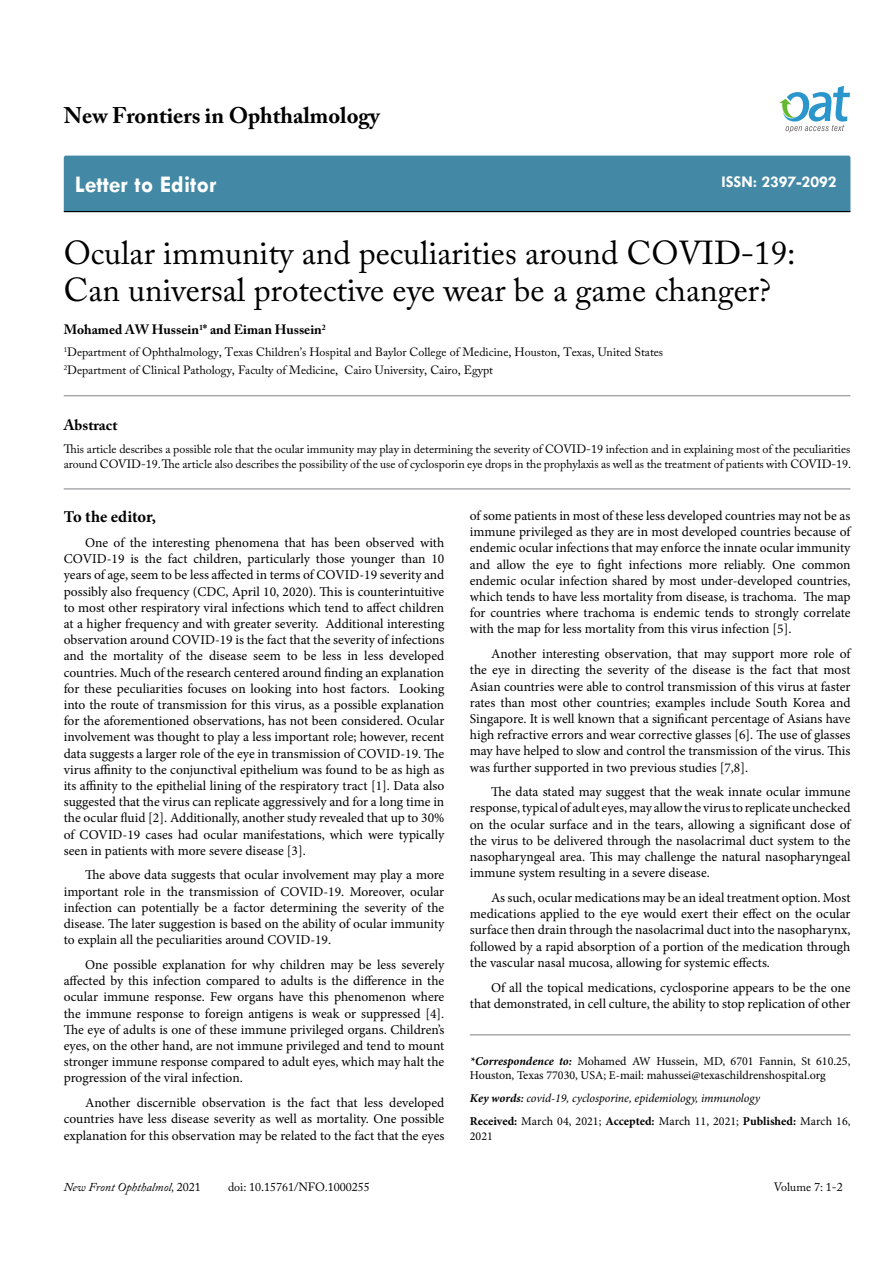
<style>
.page{position:relative;width:893px;height:1263px;background:#fff}
.page>*{position:absolute;margin:0;border:0;box-sizing:border-box;transform-origin:0 0}
.t1{font:33px/37.5px "Adobe Caslon Pro";color:#000}
.t2{font:700 24px "Tw Cen";color:#fff}
.t3{font:700 22.5px "Adobe Caslon Pro";color:#000}
.t4{font:700 16.5px "Tw Cen";color:#fff}
.t5{font:700 16.5px "Minion Pro";letter-spacing:-.01em;color:#000}
.t6{font:700 15px "Adobe Caslon Pro";color:#000}
.t7{font:13.5px/16.2px "Minion Pro";color:#000;text-align:justify}
.t8{font:700 13.5px "Adobe Caslon Pro";color:#000}
.t9{font:12px/18px "Adobe Caslon Pro";color:#000}
.t10{font:12px/14.4px "Minion Pro";color:#000}
.t11{font:italic 12px/23px "Minion Pro";letter-spacing:-.005em;color:#000}
.t12{font:italic 12px "Adobe Caslon Pro";color:#000}
.s1{font-weight:700;font-style:italic}
.s2{font-weight:700}
.s3{font-weight:600}
.s4{font-weight:700;font-style:normal}
.s5{font-style:normal}
</style>
<div class="page">
<div style="left:64px;top:156px;width:786px;height:55px;background:#4389a5"></div>
<hr style="left:64px;top:211px;width:786px;height:1px;background:#000">
<svg style="left:779px;top:86px;width:71px;height:47px"></svg>
<hr style="left:64px;top:395px;width:786px;height:1px;background:#808285">
<hr style="left:64px;top:489px;width:786px;height:1px;background:#808285">
<hr style="left:470px;top:1034px;width:380px;height:1px;background:#808285">
<h3 class="t3" style="left:64px;top:102px;width:317px">New Frontiers in Ophthalmology</h3>
<h2 class="t2" style="left:75px;top:170px;width:143px">Letter to Editor</h2>
<p class="t4" style="left:721px;top:172px;width:117px">ISSN: 2397-2092</p>
<h1 class="t1" style="left:64px;top:233px;width:733px">Ocular immunity and peculiarities around COVID-19:<br>Can universal protective eye wear be a game changer?</h1>
<p class="t8" style="left:64px;top:322px;width:264px">Mohamed AW Hussein<sup>1</sup>* and Eiman Hussein<sup>2</sup></p>
<p class="t9" style="left:64px;top:343px;width:601px"><sup>1</sup>Department of Ophthalmology, Texas Children’s Hospital and Baylor College of Medicine, Houston, Texas, United States<br><sup>2</sup>Department of Clinical Pathology, Faculty of Medicine, Cairo University, Cairo, Egypt</p>
<p class="t6" style="left:64px;top:416px;width:55px">Abstract</p>
<p class="t9" style="left:64px;top:442px;width:789px;line-height:14.4px">This article describes a possible role that the ocular immunity may play in determining the severity of COVID-19 infection and in explaining most of the peculiarities around COVID-19. The article also describes the possibility of the use of cyclosporin eye drops in the prophylaxis as well as the treatment of patients with COVID-19.</p>
<p class="t5" style="left:64px;top:505px;width:94px">To the editor,</p>
<p class="t7" style="left:64px;top:535px;width:382px;text-indent:21px">One of the interesting phenomena that has been observed with COVID-19 is the fact children, particularly those younger than 10 years of age, seem to be less affected in terms of COVID-19 severity and possibly also frequency (CDC, April 10, 2020). This is counterintuitive to most other respiratory viral infections which tend to affect children at a higher frequency and with greater severity. Additional interesting observation around COVID-19 is the fact that the severity of infections and the mortality of the disease seem to be less in less developed countries. Much of the research centered around finding an explanation for these peculiarities focuses on looking into host factors. Looking into the route of transmission for this virus, as a possible explanation for the aforementioned observations, has not been considered. Ocular involvement was thought to play a less important role; however, recent data suggests a larger role of the eye in transmission of COVID-19. The virus affinity to the conjunctival epithelium was found to be as high as its affinity to the epithelial lining of the respiratory tract [1]. Data also suggested that the virus can replicate aggressively and for a long time in the ocular fluid [2]. Additionally, another study revealed that up to 30% of COVID-19 cases had ocular manifestations, which were typically seen in patients with more severe disease [3].</p>
<p class="t7" style="left:64px;top:867px;width:382px;text-indent:21px">The above data suggests that ocular involvement may play a more important role in the transmission of COVID-19. Moreover, ocular infection can potentially be a factor determining the severity of the disease. The later suggestion is based on the ability of ocular immunity to explain all the peculiarities around COVID-19.</p>
<p class="t7" style="left:64px;top:957px;width:382px;text-indent:21px">One possible explanation for why children may be less severely affected by this infection compared to adults is the difference in the ocular immune response. Few organs have this phenomenon where the immune response to foreign antigens is weak or suppressed [4].<br>The eye of adults is one of these immune privileged organs. Children’s eyes, on the other hand, are not immune privileged and tend to mount stronger immune response compared to adult eyes, which may halt the progression of the viral infection.</p>
<p class="t7" style="left:64px;top:1095px;width:382px;text-indent:21px">Another discernible observation is the fact that less developed countries have less disease severity as well as mortality. One possible explanation for this observation may be related to the fact that the eyes</p>
<p class="t7" style="left:470px;top:508px;width:382px">of some patients in most of these less developed countries may not be as immune privileged as they are in most developed countries because of endemic ocular infections that may enforce the innate ocular immunity and allow the eye to fight infections more reliably. One common endemic ocular infection shared by most under-developed countries, which tends to have less mortality from disease, is trachoma. The map for countries where trachoma is endemic tends to strongly correlate with the map for less mortality from this virus infection [5].</p>
<p class="t7" style="left:470px;top:646px;width:382px;text-indent:21px">Another interesting observation, that may support more role of the eye in directing the severity of the disease is the fact that most Asian countries were able to control transmission of this virus at faster rates than most other countries; examples include South Korea and Singapore. It is well known that a significant percentage of Asians have high refractive errors and wear corrective glasses [6]. The use of glasses may have helped to slow and control the transmission of the virus. This was further supported in two previous studies [7,8].</p>
<p class="t7" style="left:470px;top:784px;width:382px;text-indent:21px">The data stated may suggest that the weak innate ocular immune response, typical of adult eyes, may allow the virus to replicate unchecked on the ocular surface and in the tears, allowing a significant dose of the virus to be delivered through the nasolacrimal duct system to the nasopharyngeal area. This may challenge the natural nasopharyngeal immune system resulting in a severe disease.</p>
<p class="t7" style="left:470px;top:890px;width:382px;text-indent:21px">As such, ocular medications may be an ideal treatment option. Most medications applied to the eye would exert their effect on the ocular surface then drain through the nasolacrimal duct into the nasopharynx, followed by a rapid absorption of a portion of the medication through the vascular nasal mucosa, allowing for systemic effects.</p>
<p class="t7" style="left:470px;top:979px;width:382px;text-align:right">Of all the topical medications, cyclosporine appears to be the one that demonstrated, in cell culture, the ability to stop replication of other</p>
<p class="t10" style="left:470px;top:1054px;width:382px"><span class="s1">*Correspondence to:</span> Mohamed AW Hussein, MD, 6701 Fannin, St 610.25,<br>Houston, Texas 77030, USA; E-mail: mahussei@texaschildrenshospital.org</p>
<p class="t11" style="left:470px;top:1087px;width:382px"><span class="s2">Key words</span><span class="s3">:</span> covid-19, cyclosporine, epidemiology, immunology<br><span class="s4">Received:</span> <span class="s5">March 04, 2021;</span> <span class="s4">Accepted:</span> <span class="s5">March 11, 2021;</span> <span class="s4">Published:</span> <span class="s5">March 16,</span></p>
<p class="t10" style="left:470px;top:1128px;width:25px">2021</p>
<p class="t12" style="left:64px;top:1180px;width:139px">New Front Ophthalmol, <span class="s5">2021</span></p>
<p class="t9" style="left:228px;top:1178px;width:143px">doi: 10.15761/NFO.1000255</p>
<p class="t9" style="left:774px;top:1178px;width:71px">Volume 7: 1-2</p>
</div>
